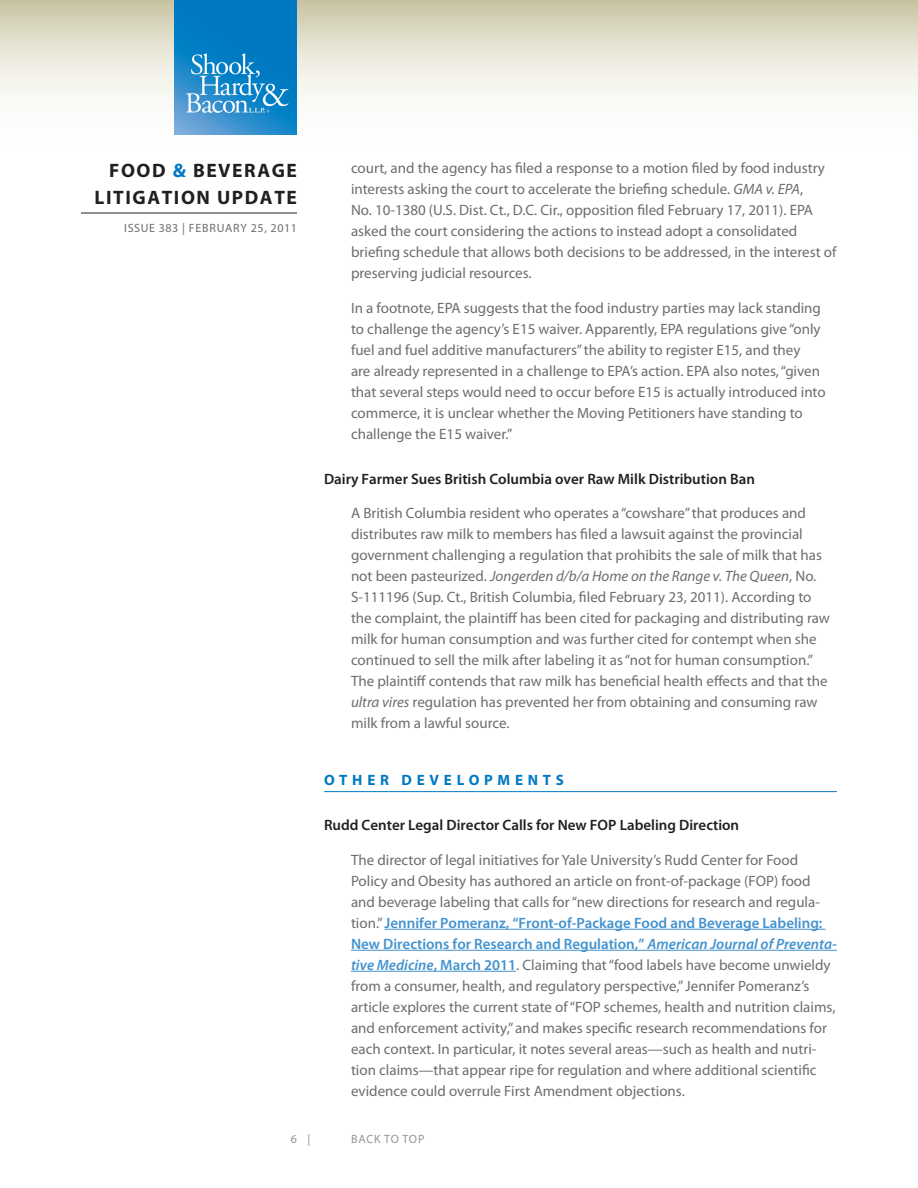
<style>
.page{position:relative;width:918px;height:1188px;background:#fff}
.page>*{position:absolute;margin:0;border:0;box-sizing:border-box;transform-origin:0 0}
.t1{font:700 19.5px/27px "Myriad Pro";letter-spacing:.08em;color:#231f20;text-align:right}
.Body{font:15px/21px "Myriad Pro";color:#6c6d70}
.Subhead{font:600 15px "Myriad Pro";color:#231f20}
.Head{font:700 15px "Myriad Pro";letter-spacing:.32em;color:#0079c2}
.t2{font:12px "Myriad Pro";letter-spacing:.05em;color:#6c6d70}
.t3{font:12px "Myriad Pro";letter-spacing:.06em;color:#939598}
.s1{color:#0079c2}
.s2{font-style:italic}
.s3{font-weight:600;color:#4393cf}
.s4{font-weight:600;font-style:italic;color:#4393cf}
</style>
<div class="page">
<svg style="left:0;top:0;width:918px;height:135px"></svg>
<hr style="left:81px;top:213px;width:216px;height:1px;background:#231f20">
<img style="left:175px;top:0;width:122px;height:135px">
<hr style="left:324px;top:791px;width:513px;height:1px;background:#0079c2">
<hr style="left:385px;top:929px;width:441px;height:1px;background:#4393cf">
<hr style="left:351px;top:950px;width:486px;height:1px;background:#4393cf">
<hr style="left:351px;top:971px;width:165px;height:1px;background:#4393cf">
<h1 class="t1" style="left:94px;top:156px;width:204px">FOOD <span class="s1">&amp;</span> BEVERAGE<br>LITIGATION UPDATE</h1>
<p class="t2" style="left:124px;top:221px;width:174px">ISSUE 383 | FEBRUARY 25, 2011</p>
<p class="Body" style="left:351px;top:157px;width:487px">court, and the agency has filed a response to a motion filed by food industry interests asking the court to accelerate the briefing schedule. <span class="s2">GMA v. EPA</span>,<br>No. 10-1380 (U.S. Dist. Ct., D.C. Cir., opposition filed February 17, 2011). EPA asked the court considering the actions to instead adopt a consolidated briefing schedule that allows both decisions to be addressed, in the interest of preserving judicial resources.</p>
<p class="Body" style="left:351px;top:297px;width:476px">In a footnote, EPA suggests that the food industry parties may lack standing to challenge the agency’s E15 waiver. Apparently, EPA regulations give “only fuel and fuel additive manufacturers” the ability to register E15, and they<br>are already represented in a challenge to EPA’s action. EPA also notes, “given that several steps would need to occur before E15 is actually introduced into commerce, it is unclear whether the Moving Petitioners have standing to challenge the E15 waiver.”</p>
<p class="Subhead" style="left:324px;top:469px;width:432px">Dairy Farmer Sues British Columbia over Raw Milk Distribution Ban</p>
<p class="Body" style="left:351px;top:502px;width:481px">A British Columbia resident who operates a “cowshare” that produces and distributes raw milk to members has filed a lawsuit against the provincial government challenging a regulation that prohibits the sale of milk that has not been pasteurized. <span class="s2">Jongerden d/b/a Home on the Range v. The Queen</span>, No.<br>S-111196 (Sup. Ct., British Columbia, filed February 23, 2011). According to the complaint, the plaintiff has been cited for packaging and distributing raw milk for human consumption and was further cited for contempt when she continued to sell the milk after labeling it as “not for human consumption.” The plaintiff contends that raw milk has beneficial health effects and that the <span class="s2">ultra vires</span> regulation has prevented her from obtaining and consuming raw milk from a lawful source.</p>
<p class="Head" style="left:324px;top:770px;width:241px">OTHER DEVELOPMENTS</p>
<p class="Subhead" style="left:324px;top:816px;width:417px">Rudd Center Legal Director Calls for New FOP Labeling Direction</p>
<p class="Body" style="left:351px;top:849px;width:488px">The director of legal initiatives for Yale University’s Rudd Center for Food Policy and Obesity has authored an article on front-of-package (FOP) food and beverage labeling that calls for “new directions for research and regula&shy;tion.” <span class="s3">Jennifer Pomeranz, “Front-of-Package Food and Beverage Labeling:<br>New Directions for Research and Regulation,”</span> <span class="s4">American Journal of Preventa&shy;tive Medicine</span><span class="s3">, March 2011</span>. Claiming that “food labels have become unwieldy from a consumer, health, and regulatory perspective,” Jennifer Pomeranz’s article explores the current state of “FOP schemes, health and nutrition claims, and enforcement activity,” and makes specific research recommendations for each context. In particular, it notes several areas—such as health and nutri&shy;tion claims—that appear ripe for regulation and where additional scientific evidence could overrule First Amendment objections.</p>
<p class="t3" style="left:291px;top:1132px;width:21px">6 |</p>
<p class="t3" style="left:351px;top:1132px;width:75px">BACK TO TOP</p>
</div>
